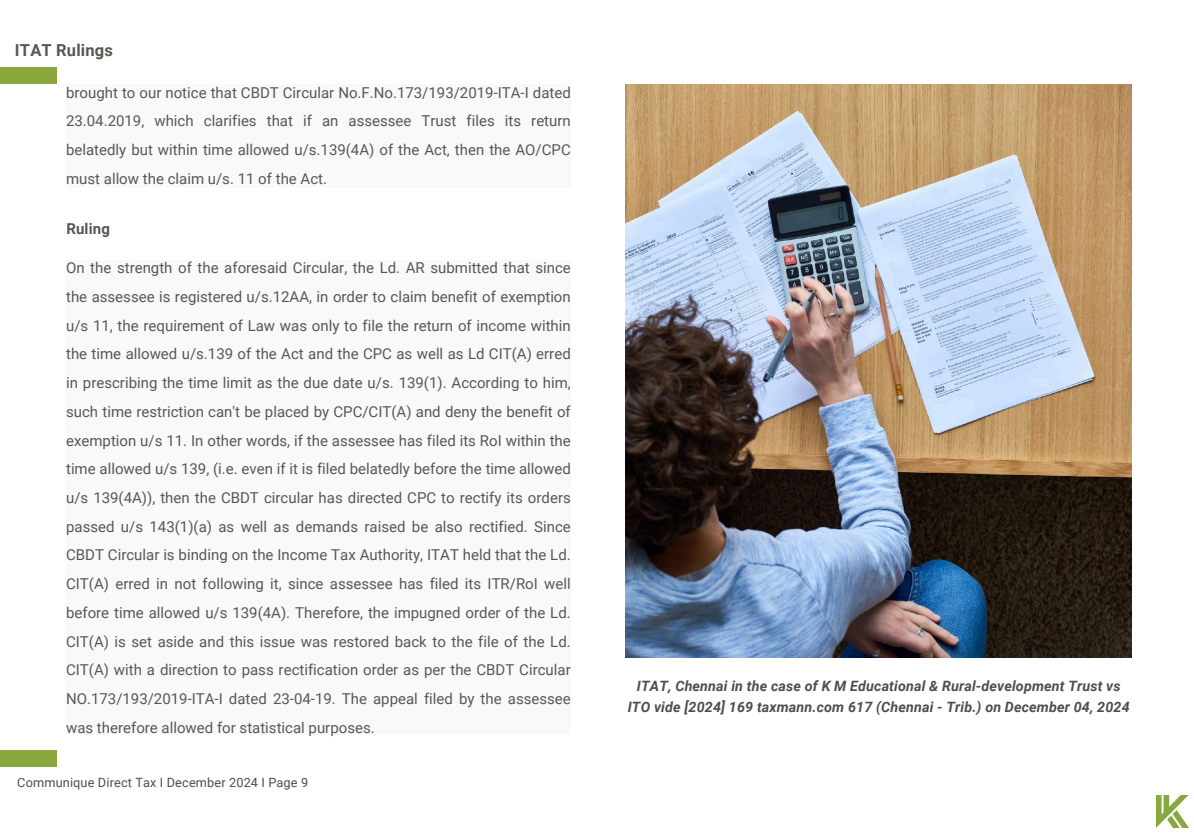
<style>
.page{position:relative;width:1194px;height:833px;background:#fff}
.page>*{position:absolute;margin:0;border:0;box-sizing:border-box;transform-origin:0 0}
.t1{font:700 16.5px "Roboto";letter-spacing:.01em;color:#585852}
.t2{font:15px/28.7px "Roboto";color:#585852;text-align:justify}
.t3{font:700 15px "Roboto";letter-spacing:.01em;color:#585852}
.t4{font:italic 700 14.25px/20.9px "Roboto";letter-spacing:.01em;color:#4b4e53;text-align:center}
.t5{font:12.75px "Roboto";letter-spacing:.01em;color:#4b4e53}
</style>
<div class="page">
<img style="left:1156px;top:795px;width:32px;height:32px">
<div style="left:0;top:67px;width:57px;height:17px;background:#89a93f"></div>
<img style="left:625px;top:84px;width:506px;height:573px">
<div style="left:66px;top:84px;width:504px;height:103px;background:#f8f9fa"></div>
<div style="left:67px;top:260px;width:503px;height:474px;background:#f8f9fa"></div>
<div style="left:0;top:749px;width:57px;height:17px;background:#89a93f"></div>
<p class="t1" style="left:15px;top:41px;width:99px">ITAT Rulings</p>
<p class="t2" style="left:66px;top:78px;width:506px">brought to our notice that CBDT Circular No.F.No.173/193/2019-ITA-I dated 23.04.2019, which clarifies that if an assessee Trust files its return belatedly but within time allowed u/s.139(4A) of the Act, then the AO/CPC must allow the claim u/s. 11 of the Act.</p>
<p class="t3" style="left:66px;top:220px;width:45px">Ruling</p>
<p class="t2" style="left:66px;top:254px;width:506px">On the strength of the aforesaid Circular, the Ld. AR submitted that since the assessee is registered u/s.12AA, in order to claim benefit of exemption u/s 11, the requirement of Law was only to file the return of income within the time allowed u/s.139 of the Act and the CPC as well as Ld CIT(A) erred in prescribing the time limit as the due date u/s. 139(1). According to him, such time restriction can't be placed by CPC/CIT(A) and deny the benefit of exemption u/s 11. In other words, if the assessee has filed its RoI within the time allowed u/s 139, (i.e. even if it is filed belatedly before the time allowed u/s 139(4A)), then the CBDT circular has directed CPC to rectify its orders passed u/s 143(1)(a) as well as demands raised be also rectified. Since CBDT Circular is binding on the Income Tax Authority, ITAT held that the Ld.<br>CIT(A) erred in not following it, since assessee has filed its ITR/RoI well before time allowed u/s 139(4A). Therefore, the impugned order of the Ld.<br>CIT(A) is set aside and this issue was restored back to the file of the Ld.<br>CIT(A) with a direction to pass rectification order as per the CBDT Circular NO.173/193/2019-ITA-I dated 23-04-19. The appeal filed by the assessee was therefore allowed for statistical purposes.</p>
<p class="t5" style="left:17px;top:774px;width:292px">Communique Direct Tax I December 2024 I Page 9</p>
<p class="t4" style="left:627px;top:675px;width:503px">ITAT, Chennai in the case of K M Educational &amp; Rural-development Trust vs<br>ITO vide [2024] 169 taxmann.com 617 (Chennai - Trib.) on December 04, 2024</p>
</div>
